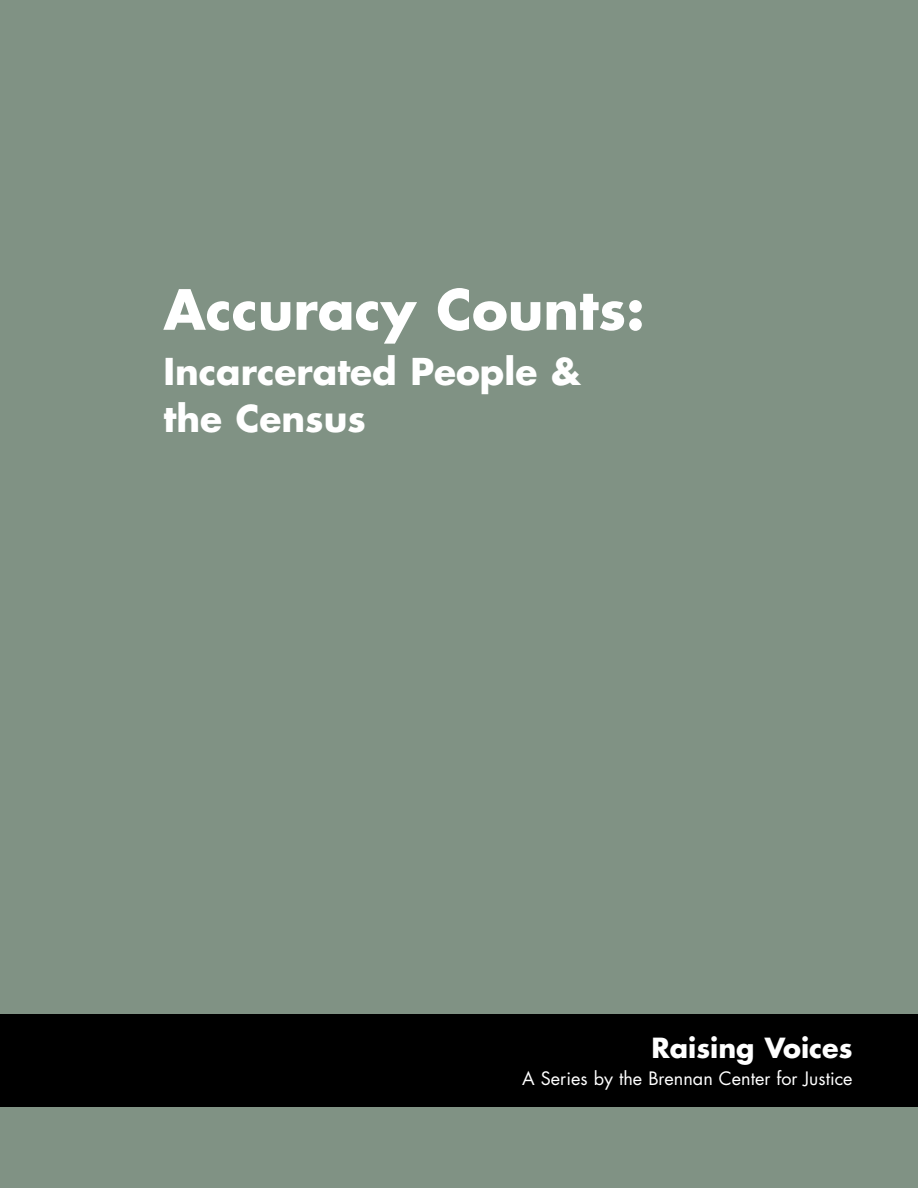
<style>
.page{position:relative;width:918px;height:1188px;background:#809284}
.page>*{position:absolute;margin:0;border:0;box-sizing:border-box;transform-origin:0 0}
.t1{font:700 54px "Futura";color:#fff}
.t2{font:700 36px/47px "Futura";color:#fff}
.t3{font:700 27px "Futura";color:#fff}
.t4{font:18px "Futura";color:#fff}
</style>
<div class="page">
<div style="left:0;top:1014px;width:918px;height:93px;background:#000"></div>
<h1 class="t1" style="left:164px;top:285px;width:483px">Accuracy Counts:</h1>
<h2 class="t2" style="left:164px;top:351px;width:419px">Incarcerated People &amp; the Census</h2>
<h3 class="t3" style="left:651px;top:1035px;width:203px">Raising Voices</h3>
<p class="t4" style="left:522px;top:1070px;width:332px">A Series by the Brennan Center for Justice</p>
</div>
